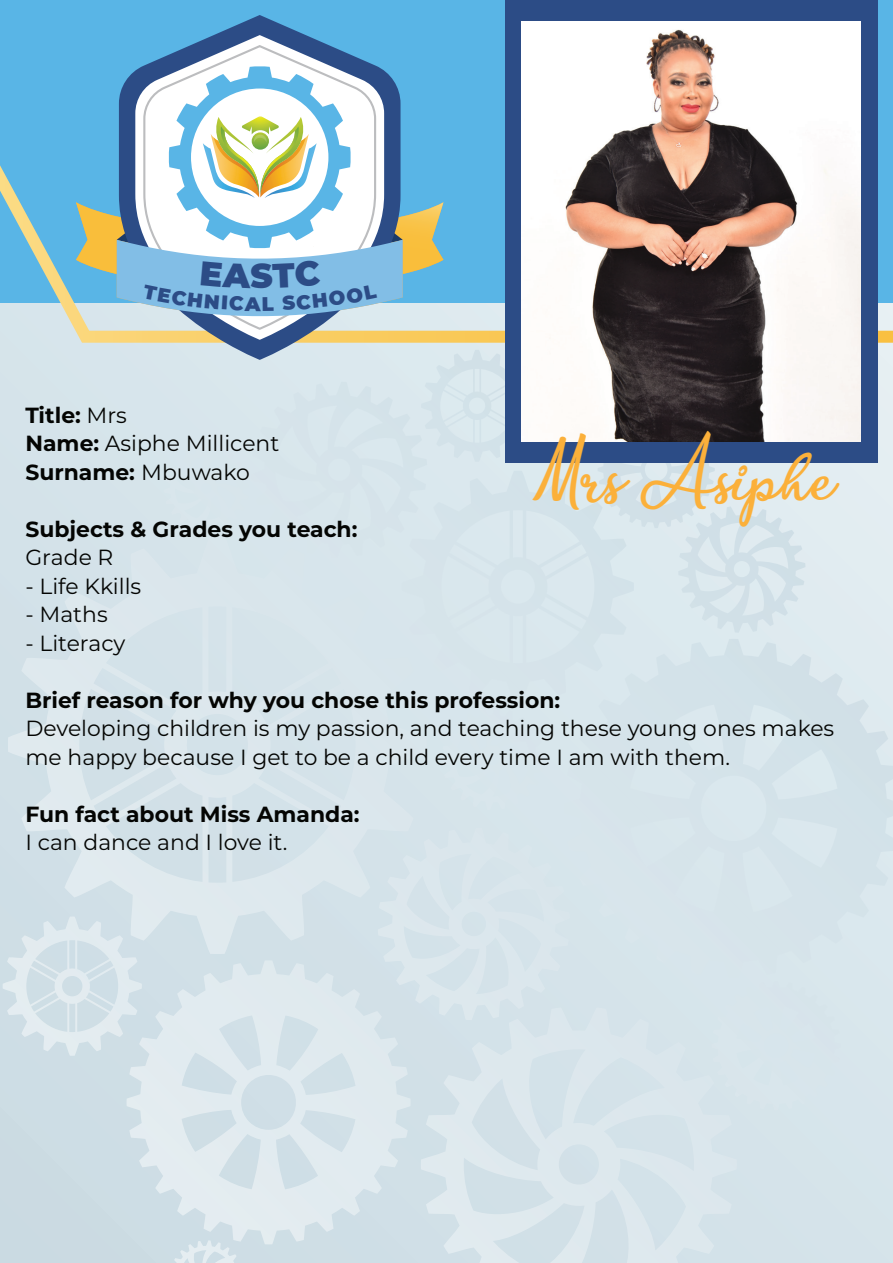
<style>
.page{position:relative;width:893px;height:1263px;background:#d7e5eb}
.page>*{position:absolute;margin:0;border:0;box-sizing:border-box;transform-origin:0 0}
.t1{font:43.35px "Bite Chocolate";color:#fbb03a}
.t2{font:900 34.05px "Montserrat";color:#2c4c86}
.t3{font:21.9px/28.5px "Montserrat";color:#040503}
.t4{font:700 21.9px "Montserrat";color:#040503}
.s1{font-weight:700}
</style>
<div class="page">
<div style="left:0;top:0;width:893px;height:302px;background:#59b5e6"></div>
<svg style="left:0;top:135px;width:893px;height:214px"></svg>
<svg style="left:119px;top:15px;width:282px;height:345px"></svg>
<svg style="left:135px;top:35px;width:249px;height:305px"></svg>
<svg style="left:142px;top:43px;width:235px;height:288px"></svg>
<div style="left:505px;top:0;width:372px;height:463px;background:#2c4c86"></div>
<img style="left:521px;top:22px;width:339px;height:420px">
<svg style="left:76px;top:66px;width:367px;height:254px"></svg>
<h2 class="t2" style="left:251px;top:251px;width:24px">S</h2>
<p class="t3" style="left:25px;top:400px;width:255px"><span class="s1">Title:</span> Mrs<br><span class="s1">Name:</span> Asiphe Millicent<br><span class="s1">Surname:</span> Mbuwako</p>
<p class="t4" style="left:25px;top:513px;width:334px">Subjects &amp; Grades you teach:</p>
<p class="t3" style="left:25px;top:543px;width:90px">Grade R</p>
<p class="t3" style="left:25px;top:571px;width:117px">- Life Kkills</p>
<p class="t3" style="left:25px;top:600px;width:84px">- Maths</p>
<p class="t3" style="left:25px;top:628px;width:102px">- Literacy</p>
<p class="t4" style="left:25px;top:684px;width:536px">Brief reason for why you chose this profession:</p>
<p class="t3" style="left:25px;top:714px;width:810px">Developing children is my passion, and teaching these young ones makes me happy because I get to be a child every time I am with them.</p>
<p class="t4" style="left:25px;top:798px;width:336px">Fun fact about Miss Amanda:</p>
<p class="t3" style="left:25px;top:828px;width:263px">I can dance and I love it.</p>
<h1 class="t1" style="left:536px;top:459px;width:299px">Mrs Asiphe</h1>
</div>
